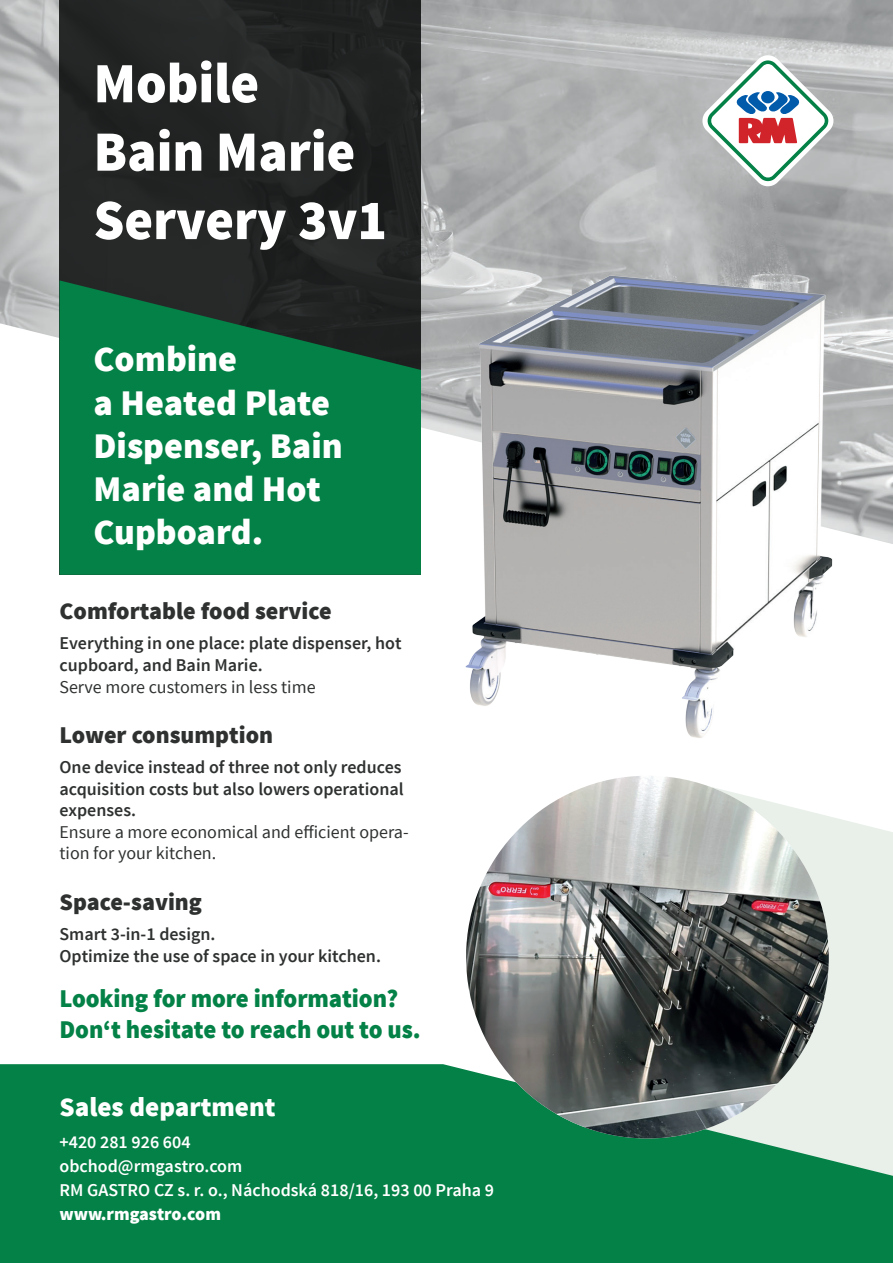
<style>
.page{position:relative;width:893px;height:1263px;background:#fff}
.page>*{position:absolute;margin:0;border:0;box-sizing:border-box;transform-origin:0 0}
.t1{font:900 57px/68.4px "Source Sans Pro";color:#fff;scale:.96 1}
.t2{font:900 36px/43.2px "Source Sans Pro";color:#fff}
.t3{font:900 27px "Source Sans Pro";color:#fff}
.t4{font:900 25.5px/30.6px "Source Sans Pro";letter-spacing:-.005em;color:#048146}
.t5{font:900 24px "Source Sans Pro";color:#2f3131}
.t6{font:600 18px/21.6px "Source Sans Pro";color:#2f3131}
.t7{font:18px/21.6px "Source Sans Pro";color:#2f3131}
.t8{font:600 18px/24px "Source Sans Pro";color:#fff}
.t9{font:900 18px "Source Sans Pro";color:#fff}
</style>
<div class="page">
<svg style="left:588px;top:777px;width:305px;height:287px;fill:#e8f0e9"></svg>
<img style="left:0;top:0;width:893px;height:544px">
<div style="left:60px;top:0;width:361px;height:575px;background:#232525"></div>
<svg style="left:60px;top:280px;width:361px;height:295px;fill:#048146"></svg>
<svg style="left:0;top:1064px;width:893px;height:199px;background:#178a53"></svg>
<img style="left:466px;top:275px;width:366px;height:463px">
<svg style="left:702px;top:55px;width:131px;height:131px"></svg>
<img style="left:466px;top:776px;width:363px;height:362px;border-radius:181px">
<h1 class="t1" style="left:94px;top:52px;width:307px">Mobile<br>Bain Marie<br>Servery 3v1</h1>
<h2 class="t2" style="left:94px;top:339px;width:251px">Combine<br>a Heated Plate<br>Dispenser, Bain<br>Marie and Hot<br>Cupboard.</h2>
<h3 class="t5" style="left:60px;top:596px;width:274px">Comfortable food service</h3>
<p class="t6" style="left:60px;top:633px;width:344px">Everything in one place: plate dispenser, hot cupboard, and Bain Marie.</p>
<p class="t7" style="left:60px;top:676px;width:258px">Serve more customers in less time</p>
<h3 class="t5" style="left:60px;top:719px;width:215px">Lower consumption</h3>
<p class="t6" style="left:60px;top:757px;width:346px">One device instead of three not only reduces acquisition costs but also lowers operational expenses.</p>
<p class="t7" style="left:60px;top:821px;width:351px">Ensure a more economical and efficient opera&shy;tion for your kitchen.</p>
<h3 class="t5" style="left:60px;top:886px;width:144px">Space-saving</h3>
<p class="t6" style="left:60px;top:924px;width:323px">Smart 3-in-1 design.<br>Optimize the use of space in your kitchen.</p>
<h3 class="t4" style="left:60px;top:984px;width:363px">Looking for more information?<br>Don‘t hesitate to reach out to us.</h3>
<h3 class="t3" style="left:60px;top:1089px;width:218px">Sales department</h3>
<p class="t8" style="left:60px;top:1131px;width:436px">+420 281 926 604<br>obchod@rmgastro.com<br>RM GASTRO CZ s. r. o., Náchodská 818/16, 193 00 Praha 9</p>
<p class="t9" style="left:60px;top:1203px;width:163px">www.rmgastro.com</p>
</div>
